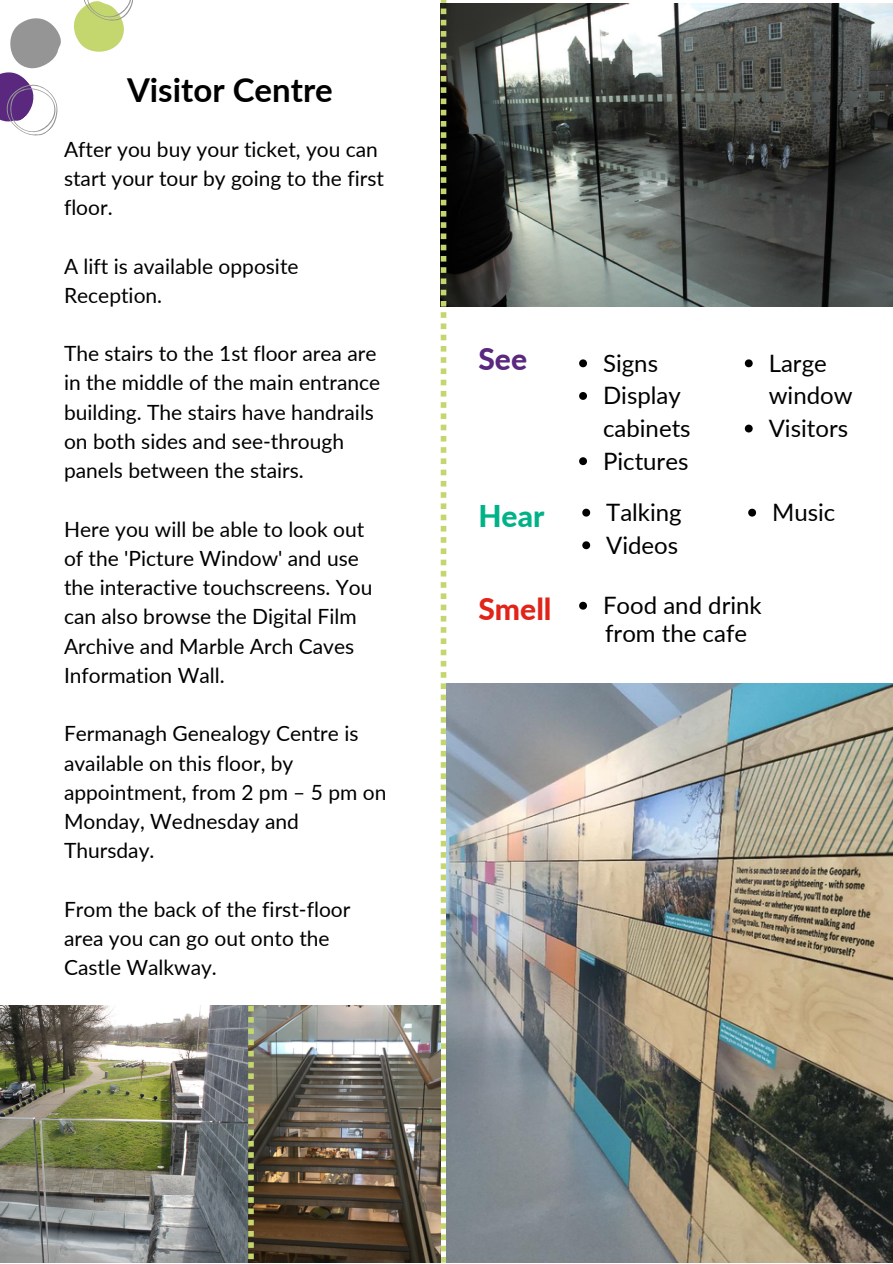
<style>
.page{position:relative;width:893px;height:1264px;background:#fff}
.page>*{position:absolute;margin:0;border:0;box-sizing:border-box;transform-origin:0 0}
.t1{font:700 33px "Lato";color:#000}
.t2{font:800 30px "Lato";color:#e2231a}
.t3{font:800 30px "Lato";color:#00b288}
.t4{font:800 30px "Lato";color:#5a287f}
.t5{font:24px/32.5px "Lato";color:#000}
.t6{font:21px/29.2px "Lato";color:#000}
</style>
<div class="page">
<svg style="left:0;top:0;width:133px;height:136px"></svg>
<img style="left:446px;top:4px;width:446px;height:302px">
<svg style="left:440px;top:0;width:6px;height:1262px"></svg>
<img style="left:446px;top:683px;width:446px;height:579px">
<img style="left:0;top:1005px;width:440px;height:257px">
<svg style="left:582px;top:508px;width:8px;height:8px"></svg>
<svg style="left:582px;top:541px;width:8px;height:8px"></svg>
<svg style="left:579px;top:359px;width:8px;height:8px"></svg>
<svg style="left:579px;top:392px;width:8px;height:8px"></svg>
<svg style="left:579px;top:457px;width:8px;height:8px"></svg>
<svg style="left:744px;top:359px;width:8px;height:8px"></svg>
<svg style="left:744px;top:424px;width:8px;height:8px"></svg>
<svg style="left:748px;top:508px;width:8px;height:8px"></svg>
<svg style="left:579px;top:601px;width:8px;height:8px"></svg>
<svg style="left:248px;top:1005px;width:6px;height:257px;background:#8b9057"></svg>
<p class="t1" style="left:127px;top:70px;width:207px">Visitor Centre</p>
<p class="t6" style="left:64px;top:134px;width:321px">After you buy your ticket, you can start your tour by going to the first floor.</p>
<p class="t6" style="left:64px;top:251px;width:236px">A lift is available opposite<br>Reception.</p>
<p class="t6" style="left:64px;top:338px;width:318px">The stairs to the 1st floor area are in the middle of the main entrance building. The stairs have handrails on both sides and see-through panels between the stairs.</p>
<p class="t6" style="left:64px;top:514px;width:310px">Here you will be able to look out of the 'Picture Window' and use the interactive touchscreens. You can also browse the Digital Film<br>Archive and Marble Arch Caves</p>
<p class="t6" style="left:64px;top:660px;width:162px">Information Wall.</p>
<p class="t6" style="left:64px;top:718px;width:324px">Fermanagh Genealogy Centre is available on this floor, by appointment, from 2 pm – 5 pm on<br>Monday, Wednesday and<br>Thursday.</p>
<p class="t6" style="left:64px;top:894px;width:288px">From the back of the first-floor area you can go out onto the<br>Castle Walkway.</p>
<p class="t4" style="left:478px;top:340px;width:50px">See</p>
<p class="t5" style="left:603px;top:346px;width:56px">Signs</p>
<p class="t5" style="left:603px;top:379px;width:89px">Display cabinets</p>
<p class="t5" style="left:603px;top:444px;width:87px">Pictures</p>
<p class="t3" style="left:478px;top:497px;width:67px">Hear</p>
<p class="t5" style="left:606px;top:495px;width:77px">Talking</p>
<p class="t5" style="left:606px;top:528px;width:74px">Videos</p>
<p class="t5" style="left:768px;top:346px;width:85px">Large window</p>
<p class="t5" style="left:768px;top:411px;width:81px">Visitors</p>
<p class="t5" style="left:772px;top:495px;width:65px">Music</p>
<p class="t2" style="left:478px;top:590px;width:75px">Smell</p>
<p class="t5" style="left:603px;top:588px;width:160px">Food and drink</p>
<p class="t5" style="left:605px;top:616px;width:143px">from the cafe</p>
</div>
